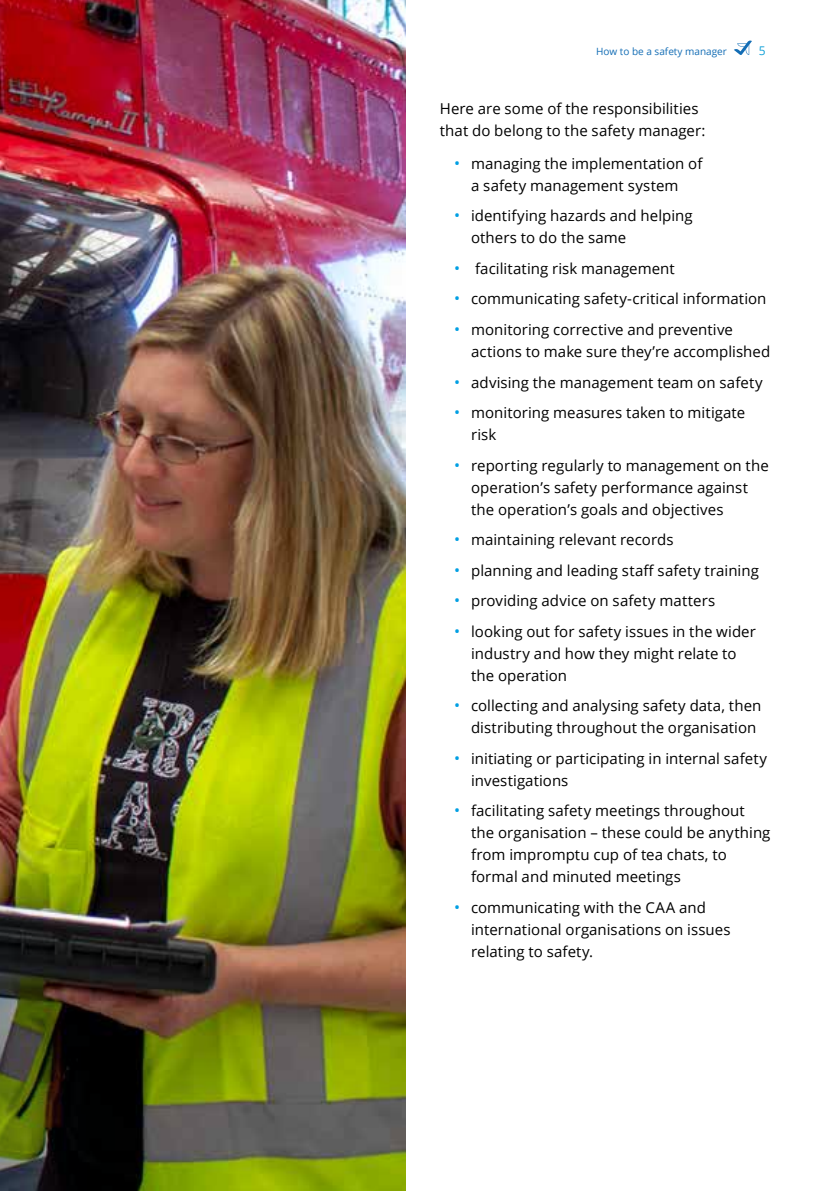
<style>
.page{position:relative;width:840px;height:1191px;background:#fff}
.page>*{position:absolute;margin:0;border:0;box-sizing:border-box;transform-origin:0 0}
.Body{font:15px/22px "Open Sans";letter-spacing:.005em;color:#000}
.t1{font:12px "Open Sans";color:#11a1d8}
.t2{font:10px "Open Sans";color:#136db5}
.s1{font-size:16px;color:#009fe3}
</style>
<div class="page">
<img style="left:0;top:0;width:405px;height:1191px">
<img style="left:0;top:602px;width:149px;height:589px">
<svg style="left:734px;top:40px;width:17px;height:15px"></svg>
<p class="t2" style="left:595px;top:44px;width:132px">How to be a safety manager</p>
<p class="t1" style="left:758px;top:42px;width:8px">5</p>
<p class="Body" style="left:439px;top:97px;width:267px">Here are some of the responsibilities that do belong to the safety manager:</p>
<p class="Body" style="left:454px;top:152px;width:250px;text-align:center"><span class="s1">•</span> managing the implementation of a safety management system</p>
<p class="Body" style="left:471px;top:205px;width:223px;text-indent:-17px"><span class="s1">•</span> identifying hazards and helping others to do the same</p>
<p class="Body" style="left:454px;top:257px;width:222px"><span class="s1">•</span> facilitating risk management</p>
<p class="Body" style="left:454px;top:288px;width:314px"><span class="s1">•</span> communicating safety-critical information</p>
<p class="Body" style="left:471px;top:318px;width:300px;text-indent:-17px"><span class="s1">•</span> monitoring corrective and preventive actions to make sure they’re accomplished</p>
<p class="Body" style="left:454px;top:371px;width:310px"><span class="s1">•</span> advising the management team on safety</p>
<p class="Body" style="left:471px;top:401px;width:275px;text-indent:-17px"><span class="s1">•</span> monitoring measures taken to mitigate risk</p>
<p class="Body" style="left:471px;top:454px;width:299px;text-indent:-17px"><span class="s1">•</span> reporting regularly to management on the operation’s safety performance against the operation’s goals and objectives</p>
<p class="Body" style="left:454px;top:528px;width:221px"><span class="s1">•</span> maintaining relevant records</p>
<p class="Body" style="left:454px;top:559px;width:306px"><span class="s1">•</span> planning and leading staff safety training</p>
<p class="Body" style="left:454px;top:589px;width:262px"><span class="s1">•</span> providing advice on safety matters</p>
<p class="Body" style="left:471px;top:620px;width:286px;text-indent:-17px"><span class="s1">•</span> looking out for safety issues in the wider industry and how they might relate to the operation</p>
<p class="Body" style="left:471px;top:694px;width:292px;text-indent:-17px"><span class="s1">•</span> collecting and analysing safety data, then distributing throughout the organisation</p>
<p class="Body" style="left:471px;top:747px;width:297px;text-indent:-17px"><span class="s1">•</span> initiating or participating in internal safety investigations</p>
<p class="Body" style="left:471px;top:799px;width:301px;text-indent:-17px"><span class="s1">•</span> facilitating safety meetings throughout the organisation – these could be anything from impromptu cup of tea chats, to formal and minuted meetings</p>
<p class="Body" style="left:471px;top:896px;width:261px;text-indent:-17px"><span class="s1">•</span> communicating with the CAA and international organisations on issues relating to safety.</p>
</div>
